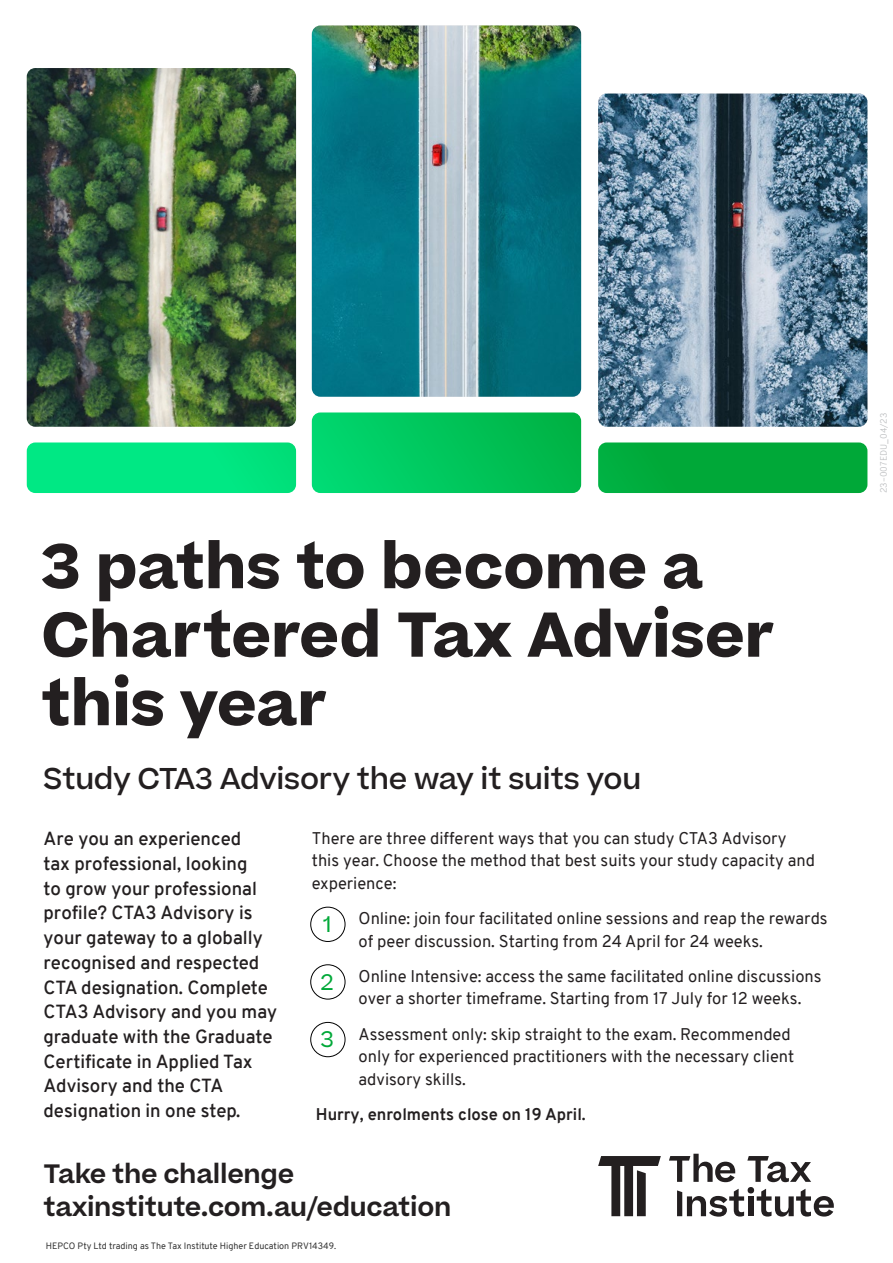
<style>
.page{position:relative;width:893px;height:1263px;background:#fff}
.page>*{position:absolute;margin:0;border:0;box-sizing:border-box;transform-origin:0 0}
.t1{font:700 60.45px/68.6px "Beatrice";color:#231f20}
.t2{font:500 28.8px "Beatrice";letter-spacing:-.01em;color:#231f20}
.t3{font:600 25.5px/33px "Beatrice";letter-spacing:-.01em;color:#231f20}
.t4{font:21.6px "Beatrice";color:#00a838}
.t5{font:600 18.45px/24.8px "Overpass";color:#231f20}
.t6{font:16.5px/22.5px "Overpass";color:#231f20}
.t7{font:700 16.5px "Overpass";color:#231f20}
.t8{font:9px "Overpass";color:#333}
.t9{font:300 9px "Overpass";color:#bcbec0}
</style>
<div class="page">
<svg style="left:669px;top:1154px;width:165px;height:62px"></svg>
<svg style="left:598px;top:1156px;width:63px;height:60px"></svg>
<img style="left:27px;top:68px;width:269px;height:359px">
<img style="left:312px;top:26px;width:269px;height:371px">
<img style="left:598px;top:94px;width:269px;height:333px">
<svg style="left:312px;top:412px;width:269px;height:81px;background:#02c65c"></svg>
<svg style="left:27px;top:442px;width:269px;height:51px;background:#03e683"></svg>
<svg style="left:598px;top:442px;width:269px;height:51px;background:#03aa3c"></svg>
<div style="left:310px;top:907px;width:35px;height:35px;border:1px solid #000;border-radius:50%"></div>
<div style="left:310px;top:964px;width:35px;height:35px;border:1px solid #000;border-radius:50%"></div>
<div style="left:310px;top:1022px;width:35px;height:35px;border:1px solid #000;border-radius:50%"></div>
<h1 class="t1" style="left:41px;top:532px;width:734px">3 paths to become a<br>Chartered Tax Adviser this year</h1>
<h2 class="t2" style="left:44px;top:760px;width:599px">Study CTA3 Advisory the way it suits you</h2>
<p class="t5" style="left:44px;top:827px;width:235px">Are you an experienced<br>tax professional, looking<br>to grow your professional profile? CTA3 Advisory is your gateway to a globally recognised and respected<br>CTA designation. Complete<br>CTA3 Advisory and you may graduate with the Graduate<br>Certificate in Applied Tax<br>Advisory and the CTA designation in one step.</p>
<p class="t6" style="left:312px;top:827px;width:505px">There are three different ways that you can study CTA3 Advisory this year. Choose the method that best suits your study capacity and experience:</p>
<p class="t6" style="left:359px;top:907px;width:471px">Online: join four facilitated online sessions and reap the rewards of peer discussion. Starting from 24 April for 24 weeks.</p>
<p class="t6" style="left:359px;top:965px;width:465px">Online Intensive: access the same facilitated online discussions over a shorter timeframe. Starting from 17 July for 12 weeks.</p>
<p class="t6" style="left:359px;top:1023px;width:437px">Assessment only: skip straight to the exam. Recommended only for experienced practitioners with the necessary client advisory skills.</p>
<p class="t7" style="left:316px;top:1102px;width:271px">Hurry, enrolments close on 19 April.</p>
<h3 class="t4" style="left:323px;top:910px;width:10px">1</h3>
<h3 class="t4" style="left:321px;top:968px;width:14px">2</h3>
<h3 class="t4" style="left:320px;top:1025px;width:15px">3</h3>
<h3 class="t3" style="left:44px;top:1157px;width:409px">Take the challenge taxinstitute.com.au/education</h3>
<p class="t8" style="left:46px;top:1240px;width:292px">HEPCO Pty Ltd trading as The Tax Institute Higher Education PRV14349.</p>
<p class="t9" style="left:877px;top:493px;width:82px;rotate:-90deg">23–007EDU_04/23</p>
</div>
